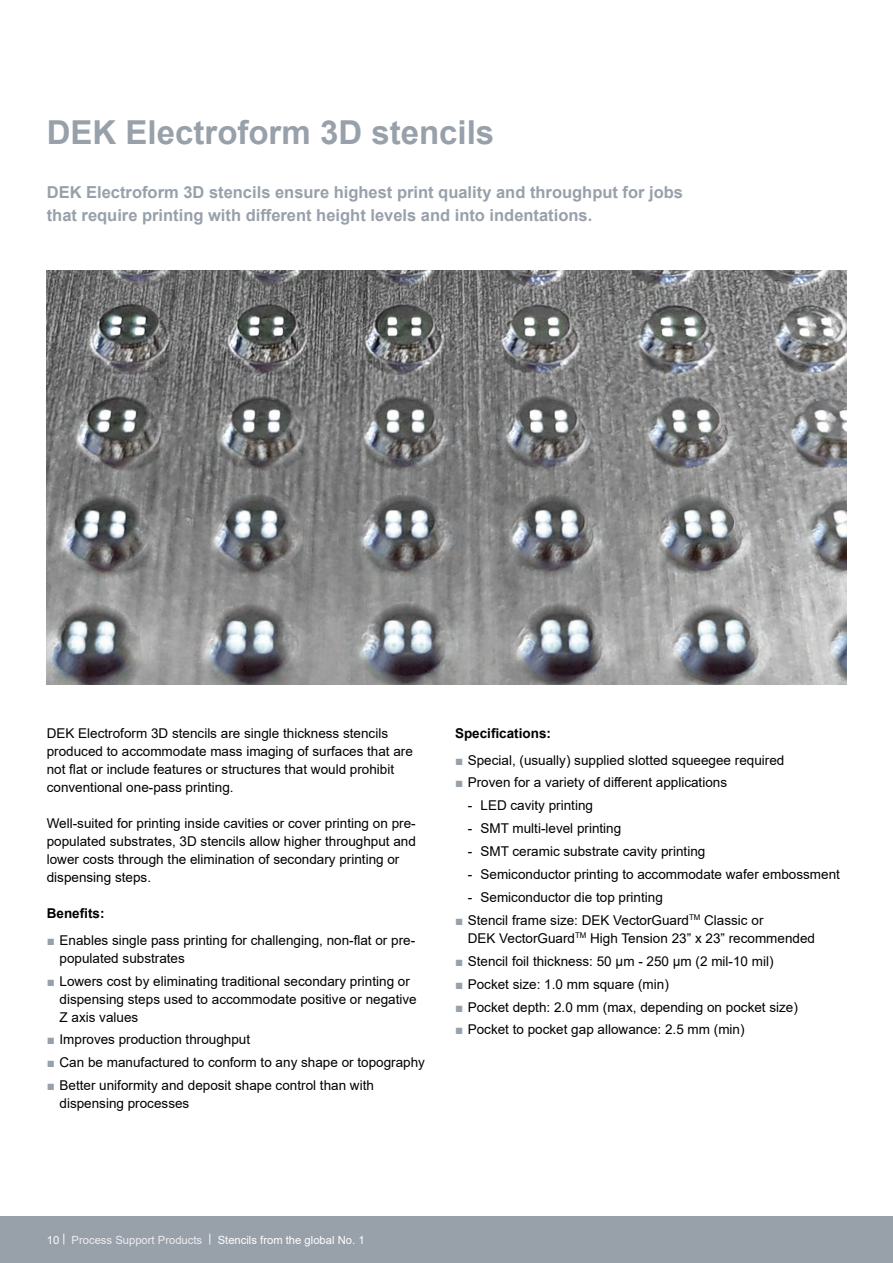
<style>
.page{position:relative;width:893px;height:1263px;background:#fff}
.page>*{position:absolute;margin:0;border:0;box-sizing:border-box;transform-origin:0 0}
.H_Headline_22pt_9mm_silver_P{font:700 33px "Arial";color:#98a0aa}
.L_LeadIn_11pt_8mm_silver_P{font:700 16.5px/22.5px "Arial";color:#98a0aa}
.F_Fliesstext_P{font:13.5px/18px "Arial";color:#000}
.F_Fliesstext_bold_P{font:700 13.5px "Arial";color:#000}
.t1{font:11.25px "Arial";color:#fff}
.s1{color:#98a0aa}
.s2{color:#eeeef1}
</style>
<div class="page">
<img style="left:47px;top:270px;width:799px;height:414px">
<div style="left:0;top:1216px;width:893px;height:47px;background:#98a0aa"></div>
<p class="H_Headline_22pt_9mm_silver_P" style="left:47px;top:109px;width:449px">DEK Electroform 3D stencils</p>
<p class="L_LeadIn_11pt_8mm_silver_P" style="left:47px;top:181px;width:638px">DEK Electroform 3D stencils ensure highest print quality and throughput for jobs that require printing with different height levels and into indentations.</p>
<p class="F_Fliesstext_P" style="left:47px;top:724px;width:368px">DEK Electroform 3D stencils are single thickness stencils produced to accommodate mass imaging of surfaces that are not flat or include features or structures that would prohibit conventional one-pass printing.</p>
<p class="F_Fliesstext_P" style="left:47px;top:814px;width:371px">Well-suited for printing inside cavities or cover printing on pre&shy;populated substrates, 3D stencils allow higher throughput and lower costs through the elimination of secondary printing or dispensing steps.</p>
<p class="F_Fliesstext_bold_P" style="left:47px;top:904px;width:59px">Benefits:</p>
<p class="F_Fliesstext_P" style="left:60px;top:931px;width:357px;text-indent:-13px"><span class="s1">■</span> Enables single pass printing for challenging, non-flat or pre&shy;populated substrates</p>
<p class="F_Fliesstext_P" style="left:60px;top:972px;width:359px;text-indent:-13px"><span class="s1">■</span> Lowers cost by eliminating traditional secondary printing or dispensing steps used to accommodate positive or negative<br>Z axis values</p>
<p class="F_Fliesstext_P" style="left:47px;top:1030px;width:205px"><span class="s1">■</span> Improves production throughput</p>
<p class="F_Fliesstext_P" style="left:47px;top:1053px;width:380px"><span class="s1">■</span> Can be manufactured to conform to any shape or topography</p>
<p class="F_Fliesstext_P" style="left:60px;top:1076px;width:316px;text-indent:-13px"><span class="s1">■</span> Better uniformity and deposit shape control than with dispensing processes</p>
<p class="F_Fliesstext_bold_P" style="left:455px;top:724px;width:98px">Specifications:</p>
<p class="F_Fliesstext_P" style="left:455px;top:751px;width:331px"><span class="s1">■</span> Special, (usually) supplied slotted squeegee required</p>
<p class="F_Fliesstext_P" style="left:455px;top:774px;width:274px"><span class="s1">■</span> Proven for a variety of different applications</p>
<p class="F_Fliesstext_P" style="left:468px;top:796px;width:127px">- LED cavity printing</p>
<p class="F_Fliesstext_P" style="left:468px;top:819px;width:155px">- SMT multi-level printing</p>
<p class="F_Fliesstext_P" style="left:468px;top:842px;width:239px">- SMT ceramic substrate cavity printing</p>
<p class="F_Fliesstext_P" style="left:468px;top:865px;width:374px">- Semiconductor printing to accommodate wafer embossment</p>
<p class="F_Fliesstext_P" style="left:468px;top:888px;width:197px">- Semiconductor die top printing</p>
<p class="F_Fliesstext_P" style="left:468px;top:911px;width:349px;text-indent:-13px"><span class="s1">■</span> Stencil frame size: DEK VectorGuard<sup>TM</sup> Classic or<br>DEK VectorGuard<sup>TM</sup> High Tension 23” x 23” recommended</p>
<p class="F_Fliesstext_P" style="left:455px;top:952px;width:320px"><span class="s1">■</span> Stencil foil thickness: 50 µm - 250 µm (2 mil-10 mil)</p>
<p class="F_Fliesstext_P" style="left:455px;top:975px;width:215px"><span class="s1">■</span> Pocket size: 1.0 mm square (min)</p>
<p class="F_Fliesstext_P" style="left:455px;top:998px;width:344px"><span class="s1">■</span> Pocket depth: 2.0 mm (max, depending on pocket size)</p>
<p class="F_Fliesstext_P" style="left:455px;top:1020px;width:291px"><span class="s1">■</span> Pocket to pocket gap allowance: 2.5 mm (min)</p>
<p class="t1" style="left:47px;top:1232px;width:20px">10 |</p>
<p class="t1" style="left:72px;top:1232px;width:295px"><span class="s2">Process Support Products</span> | St ncils f om the global No. 1</p>
<p class="t1" style="left:218px;top:1232px;width:152px">Electroform stencil technology</p>
</div>
